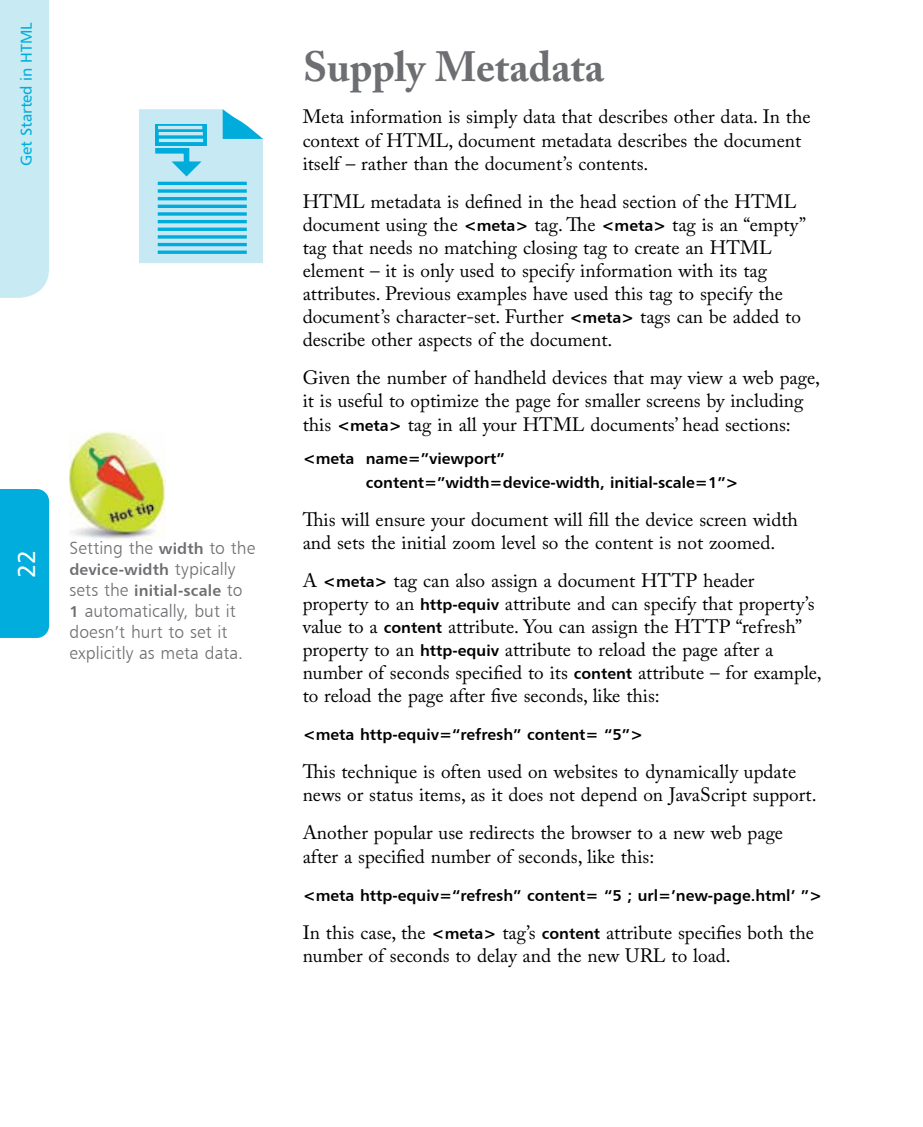
<style>
.page{position:relative;width:923px;height:1127px;background:#fff}
.page>*{position:absolute;margin:0;border:0;box-sizing:border-box;transform-origin:0 0}
.t1{font:700 42px "Adobe Caslon Pro";letter-spacing:-.005em;color:#6d6e71}
.t2{font:24.5px "Humanist 777 BT Roman B";color:#fff}
.t3{font:19.25px/23.1px "Adobe Caslon Pro";color:#000}
.t4{font:17.5px/21px "Humanist 777 BT Light B";letter-spacing:.005em;color:#6d6e71}
.t5{font:15.75px/23.1px "Humanist 777 BT Bold B";color:#000}
.t6{font:15.75px/21px "Humanist 777 BT Bold B";letter-spacing:.01em;color:#6d6e71}
.t7{font:15.75px "Humanist 777 BT Roman B";color:#00addc}
.s1{font-family:"Humanist 777 BT Bold B";font-size:15.75px}
.s2{font-family:"Humanist 777 BT Light B";font-size:17.5px}
</style>
<div class="page">
<div style="left:0;top:489px;width:49px;height:148px;background:#00addc"></div>
<div style="left:0;top:0;width:49px;height:298px;background:#c8eaf3"></div>
<img style="left:70px;top:432px;width:96px;height:108px">
<svg style="left:139px;top:109px;width:124px;height:154px;background:#b6e4f1"></svg>
<svg style="left:155px;top:124px;width:51px;height:21px"></svg>
<hr style="left:158px;top:126px;width:44px;height:3px;background:#c7e9f3">
<hr style="left:159px;top:139px;width:44px;height:3px;background:#c7e9f3">
<hr style="left:159px;top:132px;width:44px;height:3px;background:#c7e9f3">
<hr style="left:158px;top:182px;width:89px;height:3px;background:#00acdc">
<svg style="left:158px;top:204px;width:89px;height:4px"></svg>
<hr style="left:158px;top:243px;width:89px;height:3px;background:#00acdc">
<hr style="left:158px;top:235px;width:89px;height:3px;background:#00acdc">
<hr style="left:158px;top:220px;width:89px;height:3px;background:#00acdc">
<svg style="left:158px;top:250px;width:89px;height:4px"></svg>
<svg style="left:158px;top:227px;width:89px;height:4px"></svg>
<hr style="left:158px;top:212px;width:89px;height:3px;background:#00acdc">
<hr style="left:158px;top:197px;width:89px;height:3px;background:#00acdc">
<svg style="left:158px;top:189px;width:89px;height:4px"></svg>
<p class="t7" style="left:17px;top:166px;width:145px;rotate:-90deg">Get Started in HTML</p>
<p class="t2" style="left:12px;top:577px;width:30px;rotate:-90deg">22</p>
<p class="t4" style="left:69px;top:537px;width:187px">Setting the <span class="s1">width</span> to the</p>
<p class="t6" style="left:69px;top:558px;width:174px">device-width <span class="s2">typically sets the</span> initial-scale <span class="s2">to</span></p>
<p class="t4" style="left:69px;top:600px;width:175px"><span class="s1">1</span> automatically, but it doesn’t hurt to set it explicitly as meta data.</p>
<h1 class="t1" style="left:303px;top:41px;width:302px">Supply Metadata</h1>
<p class="t3" style="left:303px;top:105px;width:509px">Meta information is simply data that describes other data. In the context of HTML, document metadata describes the document itself – rather than the document’s contents.</p>
<p class="t3" style="left:303px;top:189px;width:505px">HTML metadata is defined in the head section of the HTML document using the <span class="s1">&lt;meta&gt;</span> tag. The <span class="s1">&lt;meta&gt;</span> tag is an “empty” tag that needs no matching closing tag to create an HTML element – it is only used to specify information with its tag attributes. Previous examples have used this tag to specify the document’s character-set. Further <span class="s1">&lt;meta&gt;</span> tags can be added to describe other aspects of the document.</p>
<p class="t3" style="left:303px;top:366px;width:519px">Given the number of handheld devices that may view a web page, it is useful to optimize the page for smaller screens by including this <span class="s1">&lt;meta&gt;</span> tag in all your HTML documents’ head sections:</p>
<p class="t5" style="left:366px;top:447px;width:374px;text-indent:-63px">&lt;meta name=”viewport” content=”width=device-width, initial-scale=1”&gt;</p>
<p class="t3" style="left:303px;top:507px;width:497px">This will ensure your document will fill the device screen width and sets the initial zoom level so the content is not zoomed.</p>
<p class="t3" style="left:303px;top:568px;width:521px">A <span class="s1">&lt;meta&gt;</span> tag can also assign a document HTTP header property to an <span class="s1">http-equiv</span> attribute and can specify that property’s value to a <span class="s1">content</span> attribute. You can assign the HTTP “refresh” property to an <span class="s1">http-equiv</span> attribute to reload the page after a number of seconds specified to its <span class="s1">content</span> attribute – for example, to reload the page after five seconds, like this:</p>
<p class="t5" style="left:303px;top:722px;width:342px">&lt;meta http-equiv=“refresh” content= “5”&gt;</p>
<p class="t3" style="left:303px;top:759px;width:515px">This technique is often used on websites to dynamically update news or status items, as it does not depend on JavaScript support.</p>
<p class="t3" style="left:303px;top:821px;width:482px">Another popular use redirects the browser to a new web page after a specified number of seconds, like this:</p>
<p class="t5" style="left:303px;top:882px;width:521px">&lt;meta http-equiv=“refresh” content= “5 ; url=’new-page.html’ ”&gt;</p>
<p class="t3" style="left:303px;top:920px;width:513px">In this case, the <span class="s1">&lt;meta&gt;</span> tag’s <span class="s1">content</span> attribute specifies both the number of seconds to delay and the new URL to load.</p>
</div>
